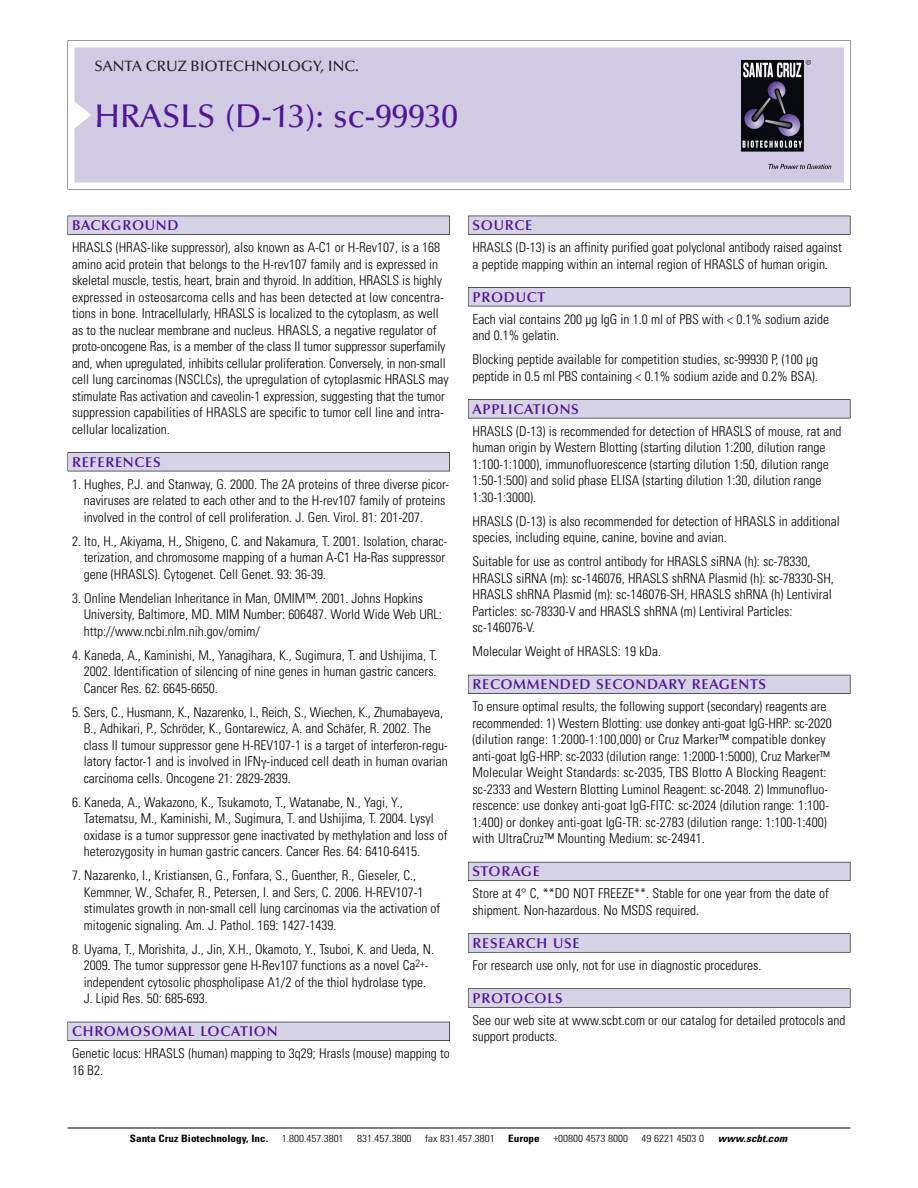
<style>
.page{position:relative;width:918px;height:1188px;background:#fff}
.page>*{position:absolute;margin:0;border:0;box-sizing:border-box;transform-origin:0 0}
.t1{font:500 33px "Optima";color:#511695}
.t2{font:500 15px "Optima";color:#231f20}
.t3{font:600 14.25px "Optima";letter-spacing:.05em;color:#511695}
.t4{font:300 condensed 13.5px/16.5px "Univers";color:#000}
.t5{font:300 condensed 10.2px "Univers";color:#000;scale:1.1 1}
.t6{font:700 condensed 10.2px "Univers";color:#000;scale:1.1 1}
.t7{font:italic 700 condensed 10.2px "Univers";letter-spacing:.005em;color:#000;scale:1.1 1}
</style>
<div class="page">
<svg style="left:68px;top:40px;width:783px;height:149px"></svg>
<div style="left:74px;top:47px;width:770px;height:135px;background:#d1cae3"></div>
<img style="left:741px;top:60px;width:90px;height:108px">
<div style="left:68px;top:216px;width:382px;height:19px;background:#525155"></div>
<div style="left:68px;top:216px;width:381px;height:18px;background:#d7d3e7"></div>
<div style="left:68px;top:452px;width:382px;height:19px;background:#525155"></div>
<div style="left:68px;top:453px;width:381px;height:18px;background:#d7d3e7"></div>
<div style="left:68px;top:1022px;width:382px;height:19px;background:#525158"></div>
<div style="left:68px;top:1022px;width:381px;height:18px;background:#d7d3e7"></div>
<div style="left:468px;top:216px;width:382px;height:19px;background:#525155"></div>
<div style="left:468px;top:216px;width:382px;height:18px;background:#d7d3e7"></div>
<div style="left:468px;top:287px;width:382px;height:19px;background:#525155"></div>
<div style="left:468px;top:288px;width:382px;height:18px;background:#d7d3e7"></div>
<div style="left:468px;top:399px;width:382px;height:19px;background:#545357"></div>
<div style="left:468px;top:400px;width:382px;height:18px;background:#d7d3e7"></div>
<div style="left:468px;top:675px;width:382px;height:19px;background:#54535a"></div>
<div style="left:468px;top:675px;width:382px;height:18px;background:#d7d3e7"></div>
<div style="left:468px;top:862px;width:382px;height:19px;background:#5b5a62"></div>
<div style="left:468px;top:862px;width:382px;height:18px;background:#d7d3e7"></div>
<div style="left:468px;top:933px;width:382px;height:20px;background:#666667"></div>
<div style="left:468px;top:934px;width:382px;height:18px;background:#d7d3e7"></div>
<div style="left:468px;top:988px;width:382px;height:20px;background:#666"></div>
<div style="left:468px;top:989px;width:382px;height:18px;background:#d7d3e7"></div>
<hr style="left:68px;top:1128px;width:782px;height:1px;background:#000">
<p class="t2" style="left:94px;top:61px;width:266px">SANTA CRUZ BIOTECHNOLOGY, INC.</p>
<h1 class="t1" style="left:94px;top:103px;width:365px">HRASLS (D-13): sc-99930</h1>
<p class="t3" style="left:72px;top:219px;width:108px">BACKGROUND</p>
<p class="t4" style="left:72px;top:240px;width:378px">HRASLS (HRAS-like suppressor), also known as A-C1 or H-Rev107, is a 168 amino acid protein that belongs to the H-rev107 family and is expressed in skeletal muscle, testis, heart, brain and thyroid. In addition, HRASLS is highly expressed in osteosarcoma cells and has been detected at low concentra&shy;tions in bone. IntracellularIy, HRASLS is localized to the cytoplasm, as well as to the nuclear membrane and nucleus. HRASLS, a negative regulator of proto-oncogene Ras, is a member of the class II tumor suppressor superfamily and, when upregulated, inhibits cellular proliferation. Conversely, in non-small cell lung carcinomas (NSCLCs), the upregulation of cytoplasmic HRASLS may stimulate Ras activation and caveolin-1 expression, suggesting that the tumor suppression capabilities of HRASLS are specific to tumor cell line and intra&shy;cellular localization.</p>
<p class="t3" style="left:72px;top:456px;width:90px">REFERENCES</p>
<p class="t4" style="left:84px;top:477px;width:367px;text-indent:-12px">1. Hughes, P.J. and Stanway, G. 2000. The 2A proteins of three diverse picor&shy;naviruses are related to each other and to the H-rev107 family of proteins involved in the control of cell proliferation. J. Gen. Virol. 81: 201-207.</p>
<p class="t4" style="left:84px;top:534px;width:365px;text-indent:-12px">2. Ito, H., Akiyama, H., Shigeno, C. and Nakamura, T. 2001. Isolation, charac&shy;terization, and chromosome mapping of a human A-C1 Ha-Ras suppressor gene (HRASLS). Cytogenet. Cell Genet. 93: 36-39.</p>
<p class="t4" style="left:84px;top:591px;width:360px;text-indent:-12px">3. Online Mendelian Inheritance in Man, OMIM™. 2001. Johns Hopkins<br>University, Baltimore, MD. MIM Number: 606487. World Wide Web URL: http://www.ncbi.nlm.nih.gov/omim/</p>
<p class="t4" style="left:84px;top:648px;width:355px;text-align:justify;text-indent:-12px">4. Kaneda, A., Kaminishi, M., Yanagihara, K., Sugimura, T. and Ushijima, T.<br>2002. Identification of silencing of nine genes in human gastric cancers.<br>Cancer Res. 62: 6645-6650.</p>
<p class="t4" style="left:84px;top:705px;width:366px;text-indent:-12px">5. Sers, C., Husmann, K., Nazarenko, I., Reich, S., Wiechen, K., Zhumabayeva, B., Adhikari, P., Schröder, K., Gontarewicz, A. and Schäfer, R. 2002. The class II tumour suppressor gene H-REV107-1 is a target of interferon-regu&shy;latory factor-1 and is involved in IFN -induced cell death in human ovarian carcinoma cells. Oncogene 21: 2829-2839.</p>
<p class="t4" style="left:84px;top:795px;width:365px;text-indent:-12px">6. Kaneda, A., Wakazono, K., Tsukamoto, T., Watanabe, N., Yagi, Y., Tatematsu, M., Kaminishi, M., Sugimura, T. and Ushijima, T. 2004. Lysyl oxidase is a tumor suppressor gene inactivated by methylation and loss of heterozygosity in human gastric cancers. Cancer Res. 64: 6410-6415.</p>
<p class="t4" style="left:84px;top:868px;width:358px;text-indent:-12px">7. Nazarenko, I., Kristiansen, G., Fonfara, S., Guenther, R., Gieseler, C., Kemmner, W., Schafer, R., Petersen, I. and Sers, C. 2006. H-REV107-1 stimulates growth in non-small cell lung carcinomas via the activation of mitogenic signaling. Am. J. Pathol. 169: 1427-1439.</p>
<p class="t4" style="left:84px;top:942px;width:352px;text-indent:-12px">8. Uyama, T., Morishita, J., Jin, X.H., Okamoto, Y., Tsuboi, K. and Ueda, N.<br>2009. The tumor suppressor gene H-Rev107 functions as a novel Ca<sup>2+</sup>- independent cytosolic phospholipase A1/2 of the thiol hydrolase type.<br>J. Lipid Res. 50: 685-693.</p>
<p class="t3" style="left:72px;top:1026px;width:207px">CHROMOSOMAL LOCATION</p>
<p class="t4" style="left:72px;top:1046px;width:379px">Genetic locus: HRASLS (human) mapping to 3q29; Hrasls (mouse) mapping to<br>16 B2.</p>
<p class="t3" style="left:473px;top:219px;width:61px">SOURCE</p>
<p class="t4" style="left:473px;top:240px;width:371px">HRASLS (D-13) is an affinity purified goat polyclonal antibody raised against a peptide mapping within an internal region of HRASLS of human origin.</p>
<p class="t3" style="left:473px;top:291px;width:74px">PRODUCT</p>
<p class="t4" style="left:473px;top:312px;width:358px">Each vial contains 200 µg IgG in 1.0 ml of PBS with &lt; 0.1% sodium azide and 0.1% gelatin.</p>
<p class="t4" style="left:473px;top:352px;width:347px">Blocking peptide available for competition studies, sc-99930 P, (100 µg peptide in 0.5 ml PBS containing &lt; 0.1% sodium azide and 0.2% BSA).</p>
<p class="t3" style="left:473px;top:403px;width:108px">APPLICATIONS</p>
<p class="t4" style="left:473px;top:424px;width:370px">HRASLS (D-13) is recommended for detection of HRASLS of mouse, rat and human origin by Western Blotting (starting dilution 1:200, dilution range 1:100-1:1000), immunofluorescence (starting dilution 1:50, dilution range 1:50-1:500) and solid phase ELISA (starting dilution 1:30, dilution range 1:30-1:3000).</p>
<p class="t4" style="left:473px;top:514px;width:369px">HRASLS (D-13) is also recommended for detection of HRASLS in additional species, including equine, canine, bovine and avian.</p>
<p class="t4" style="left:473px;top:554px;width:363px">Suitable for use as control antibody for HRASLS siRNA (h): sc-78330, HRASLS siRNA (m): sc-146076, HRASLS shRNA Plasmid (h): sc-78330-SH, HRASLS shRNA Plasmid (m): sc-146076-SH, HRASLS shRNA (h) Lentiviral Particles: sc-78330-V and HRASLS shRNA (m) Lentiviral Particles: sc-146076-V.</p>
<p class="t4" style="left:473px;top:644px;width:190px">Molecular Weight of HRASLS: 19 kDa.</p>
<p class="t3" style="left:473px;top:679px;width:295px">RECOMMENDED SECONDARY REAGENTS</p>
<p class="t4" style="left:473px;top:699px;width:361px">To ensure optimal results, the following support (secondary) reagents are recommended: 1) Western Blotting: use donkey anti-goat IgG-HRP: sc-2020 (dilution range: 1:2000-1:100,000) or Cruz Marker™ compatible donkey anti-goat IgG-HRP: sc-2033 (dilution range: 1:2000-1:5000), Cruz Marker™ Molecular Weight Standards: sc-2035, TBS Blotto A Blocking Reagent: sc-2333 and Western Blotting Luminol Reagent: sc-2048. 2) Immunofluo&shy;rescence: use donkey anti-goat IgG-FITC: sc-2024 (dilution range: 1:100- 1:400) or donkey anti-goat IgG-TR: sc-2783 (dilution range: 1:100-1:400) with UltraCruz™ Mounting Medium: sc-24941.</p>
<p class="t3" style="left:473px;top:866px;width:69px">STORAGE</p>
<p class="t4" style="left:473px;top:886px;width:358px">Store at 4° C, **DO NOT FREEZE**. Stable for one year from the date of shipment. Non-hazardous. No MSDS required.</p>
<p class="t3" style="left:473px;top:937px;width:109px">RESEARCH USE</p>
<p class="t4" style="left:473px;top:958px;width:290px">For research use only, not for use in diagnostic procedures.</p>
<p class="t3" style="left:473px;top:992px;width:92px">PROTOCOLS</p>
<p class="t4" style="left:473px;top:1013px;width:375px">See our web site at www.scbt.com or our catalog for detailed protocols and support products.</p>
<p class="t6" style="left:130px;top:1135px;width:127px">Santa Cruz Biotechnology, Inc.</p>
<p class="t5" style="left:282px;top:1135px;width:58px">1.800.457.3801</p>
<p class="t5" style="left:357px;top:1135px;width:51px">831.457.3800</p>
<p class="t5" style="left:425px;top:1135px;width:65px">fax 831.457.3801</p>
<p class="t6" style="left:508px;top:1135px;width:30px">Europe</p>
<p class="t5" style="left:553px;top:1135px;width:69px">+00800 4573 8000</p>
<p class="t5" style="left:642px;top:1135px;width:58px">49 6221 4503 0</p>
<p class="t7" style="left:718px;top:1135px;width:64px">www.scbt.com</p>
</div>
